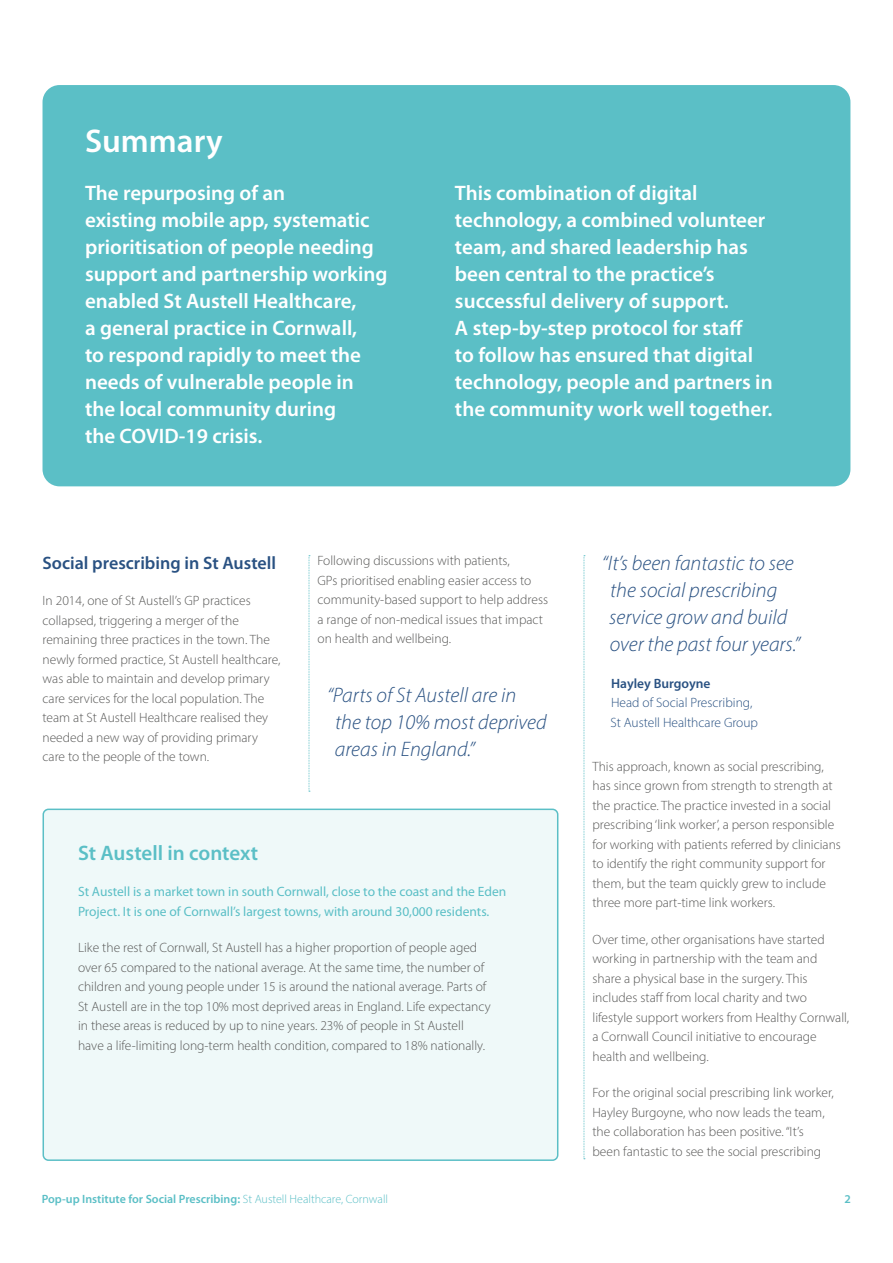
<style>
.page{position:relative;width:893px;height:1263px;background:#fff}
.page>*{position:absolute;margin:0;border:0;box-sizing:border-box;transform-origin:0 0}
.t1{font:600 33px "Myriad Pro";color:#fff}
.t2{font:600 21px/27px "Myriad Pro";color:#fff}
.t3{font:italic 300 21px/27px "Myriad Pro";color:#295182}
.t4{font:600 21px "Myriad Pro";color:#5bbfc6}
.t5{font:600 18px "Myriad Pro";color:#295182}
.t6{font:300 13.5px/19.5px "Myriad Pro";color:#575756}
.t7{font:13.5px/19.5px "Myriad Pro";color:#5bbfc6}
.t8{font:300 13.5px/19.5px "Myriad Pro";color:#295182}
.t9{font:600 13.5px "Myriad Pro";color:#295182}
.t10{font:600 12px "Myriad Pro";color:#5bbfc6}
.s1{font-weight:300}
</style>
<div class="page">
<svg style="left:309px;top:555px;width:1px;height:237px"></svg>
<svg style="left:584px;top:555px;width:1px;height:604px"></svg>
<div style="left:43px;top:85px;width:807px;height:401px;background:#5bbfc6;border-radius:17px"></div>
<div style="left:43px;top:809px;width:515px;height:351px;background:#eff9f9;border-radius:5px"></div>
<div style="left:43px;top:808px;width:515px;height:353px;border:2px solid #5bbfc6;border-radius:5px"></div>
<h1 class="t1" style="left:85px;top:123px;width:139px">Summary</h1>
<p class="t2" style="left:85px;top:180px;width:304px">The repurposing of an<br>existing mobile app, systematic prioritisation of people needing support and partnership working enabled St Austell Healthcare,<br>a general practice in Cornwall,<br>to respond rapidly to meet the needs of vulnerable people in the local community during<br>the COVID-19 crisis.</p>
<p class="t2" style="left:455px;top:180px;width:319px">This combination of digital technology, a combined volunteer team, and shared leadership has been central to the practice’s successful delivery of support.<br>A step-by-step protocol for staff<br>to follow has ensured that digital technology, people and partners in the community work well together.</p>
<h3 class="t5" style="left:43px;top:553px;width:235px">Social prescribing in St Austell</h3>
<p class="t6" style="left:43px;top:591px;width:239px">In 2014, one of St Austell’s GP practices collapsed, triggering a merger of the remaining three practices in the town. The newly formed practice, St Austell healthcare, was able to maintain and develop primary care services for the local population. The team at St Austell Healthcare realised they needed a new way of providing primary care to the people of the town.</p>
<p class="t6" style="left:317px;top:551px;width:232px">Following discussions with patients,<br>GPs prioritised enabling easier access to community-based support to help address a range of non-medical issues that impact on health and wellbeing.</p>
<h2 class="t3" style="left:335px;top:682px;width:213px;text-indent:-8px">“Parts of St Austell are in the top 10% most deprived areas in England.”</h2>
<h2 class="t4" style="left:78px;top:841px;width:182px">St Austell in context</h2>
<p class="t7" style="left:78px;top:882px;width:430px">St Austell is a market town in south Cornwall, close to the coast and the Eden<br>Project. It is one of Cornwall’s largest towns, with around 30,000 residents.</p>
<p class="t6" style="left:78px;top:938px;width:414px">Like the rest of Cornwall, St Austell has a higher proportion of people aged over 65 compared to the national average. At the same time, the number of children and young people under 15 is around the national average. Parts of St Austell are in the top 10% most deprived areas in England. Life expectancy in these areas is reduced by up to nine years. 23% of people in St Austell have a life-limiting long-term health condition, compared to 18% nationally.</p>
<h2 class="t3" style="left:609px;top:549px;width:192px;text-indent:-7px">“It’s been fantastic to see the social prescribing service grow and build over the past four years.”</h2>
<p class="t9" style="left:611px;top:675px;width:101px">Hayley Burgoyne</p>
<p class="t8" style="left:610px;top:693px;width:149px">Head of Social Prescribing,<br>St Austell Healthcare Group</p>
<p class="t6" style="left:592px;top:756px;width:250px">This approach, known as social prescribing, has since grown from strength to strength at the practice. The practice invested in a social prescribing ‘link worker’, a person responsible for working with patients referred by clinicians to identify the right community support for them, but the team quickly grew to include three more part-time link workers.</p>
<p class="t6" style="left:592px;top:929px;width:258px">Over time, other organisations have started working in partnership with the team and share a physical base in the surgery. This includes staff from local charity and two lifestyle support workers from Healthy Cornwall, a Cornwall Council initiative to encourage health and wellbeing.</p>
<p class="t6" style="left:592px;top:1083px;width:243px">For the original social prescribing link worker, Hayley Burgoyne, who now leads the team, the collaboration has been positive. “It’s been fantastic to see the social prescribing</p>
<p class="t10" style="left:42px;top:1193px;width:348px">Pop-up Institute for Social Prescribing: <span class="s1">St Austell Healthcare, Cornwall</span></p>
<p class="t10" style="left:845px;top:1193px;width:8px">2</p>
</div>
